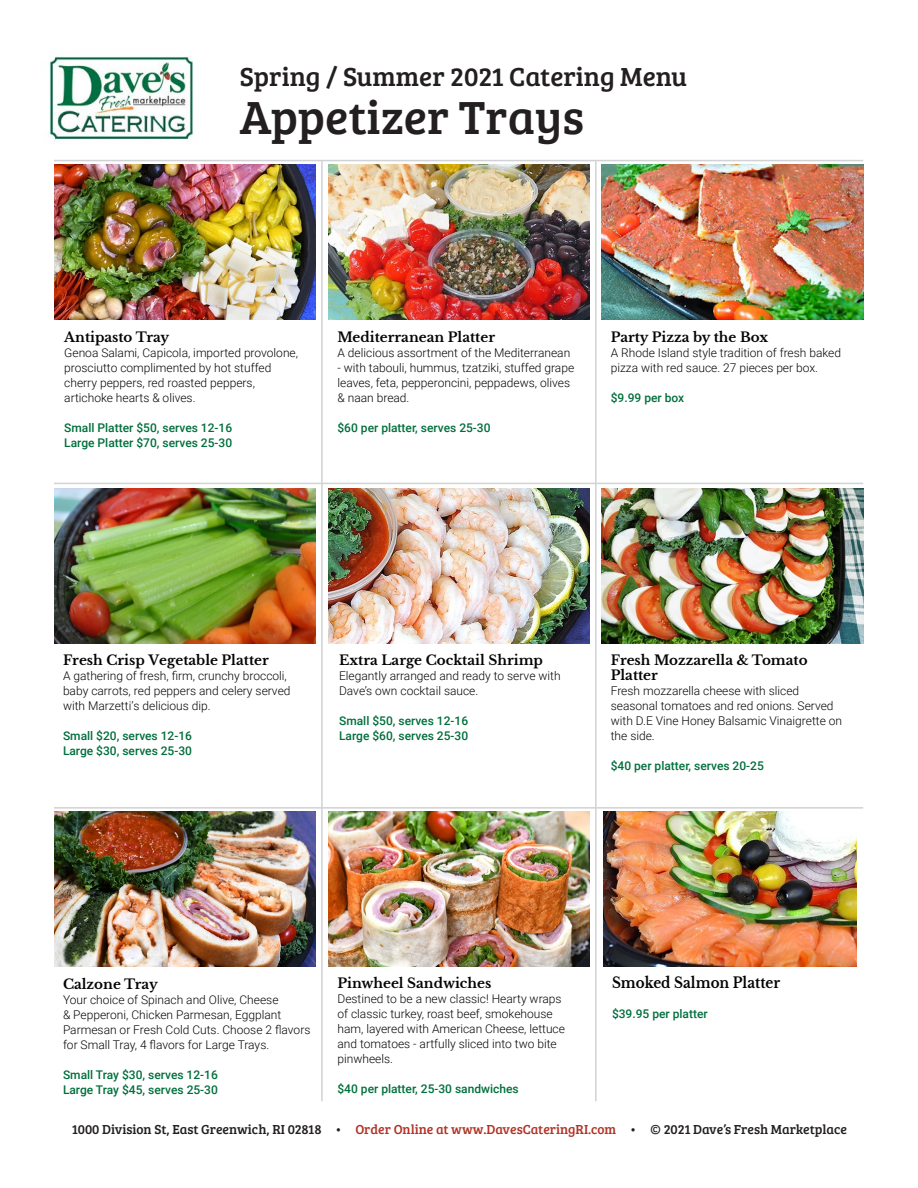
<style>
.page{position:relative;width:918px;height:1188px;background:#fff}
.page>*{position:absolute;margin:0;border:0;box-sizing:border-box;transform-origin:0 0}
.t1{font:48px "Bree Serif";color:#231f20}
.t2{font:27px "Bree Serif";color:#231f20}
.t3{font:700 14.85px "Libre Baskerville";color:#040503;scale:.91 1}
.t4{font:700 13.5px/15px "Libre Baskerville";color:#040503}
.t5{font:13.5px "Bree Serif";color:#231f20}
.t6{font:300 12px/15px "Roboto";color:#040503}
.t7{font:500 12px "Roboto";color:#006f3c}
.s1{color:#b23226}
</style>
<div class="page">
<img style="left:54px;top:812px;width:261px;height:155px">
<img style="left:328px;top:488px;width:262px;height:155px">
<img style="left:602px;top:488px;width:261px;height:155px">
<img style="left:603px;top:812px;width:254px;height:155px">
<img style="left:328px;top:812px;width:262px;height:155px">
<img style="left:54px;top:164px;width:261px;height:156px">
<img style="left:602px;top:164px;width:261px;height:156px">
<img style="left:54px;top:488px;width:261px;height:155px">
<img style="left:328px;top:164px;width:262px;height:156px">
<img style="left:49px;top:51px;width:144px;height:90px">
<hr style="left:54px;top:160px;width:809px;height:1px;background:#d1d2d4">
<hr style="left:54px;top:483px;width:809px;height:1px;background:#d1d2d4">
<hr style="left:54px;top:807px;width:809px;height:2px;background:#d1d2d4">
<hr style="left:321px;top:161px;width:2px;height:940px;background:#d1d2d4">
<hr style="left:595px;top:161px;width:2px;height:940px;background:#d1d2d4">
<p class="t2" style="left:240px;top:57px;width:449px">Spring / Summer 2021 Catering Menu</p>
<p class="t1" style="left:240px;top:82px;width:346px">Appetizer Trays</p>
<p class="t4" style="left:64px;top:329px;width:107px">Antipasto Tray</p>
<p class="t6" style="left:64px;top:344px;width:235px">Genoa Salami, Capicola, imported provolone, prosciutto complimented by hot stuffed cherry peppers, red roasted peppers, artichoke hearts &amp; olives.</p>
<p class="t7" style="left:64px;top:419px;width:169px">Small Platter $50, serves 12-16</p>
<p class="t7" style="left:64px;top:434px;width:169px">Large Platter $70, serves 25-30</p>
<p class="t4" style="left:338px;top:329px;width:159px">Mediterranean Platter</p>
<p class="t6" style="left:338px;top:344px;width:234px">A delicious assortment of the Mediterranean</p>
<p class="t6" style="left:338px;top:359px;width:238px">- with tabouli, hummus, tzatziki, stuffed grape leaves, feta, pepperoncini, peppadews, olives &amp; naan bread.</p>
<p class="t7" style="left:338px;top:419px;width:155px">$60 per platter, serves 25-30</p>
<p class="t4" style="left:611px;top:329px;width:159px">Party Pizza by the Box</p>
<p class="t6" style="left:611px;top:344px;width:232px">A Rhode Island style tradition of fresh baked pizza with red sauce. 27 pieces per box.</p>
<p class="t7" style="left:611px;top:389px;width:75px">$9.99 per box</p>
<p class="t4" style="left:63px;top:653px;width:207px">Fresh Crisp Vegetable Platter</p>
<p class="t6" style="left:63px;top:668px;width:229px">A gathering of fresh, firm, crunchy broccoli, baby carrots, red peppers and celery served with Marzetti’s delicious dip.</p>
<p class="t7" style="left:63px;top:728px;width:131px">Small $20, serves 12-16</p>
<p class="t7" style="left:63px;top:743px;width:131px">Large $30, serves 25-30</p>
<p class="t4" style="left:339px;top:653px;width:205px">Extra Large Cocktail Shrimp</p>
<p class="t6" style="left:339px;top:668px;width:223px">Elegantly arranged and ready to serve with<br>Dave’s own cocktail sauce.</p>
<p class="t7" style="left:339px;top:712px;width:131px">Small $50, serves 12-16</p>
<p class="t7" style="left:339px;top:727px;width:131px">Large $60, serves 25-30</p>
<p class="t4" style="left:611px;top:653px;width:198px">Fresh Mozzarella &amp; Tomato<br>Platter</p>
<p class="t6" style="left:611px;top:683px;width:233px">Fresh mozzarella cheese with sliced seasonal tomatoes and red onions. Served with D.E Vine Honey Balsamic Vinaigrette on the side.</p>
<p class="t7" style="left:611px;top:757px;width:155px">$40 per platter, serves 20-25</p>
<p class="t4" style="left:63px;top:977px;width:96px">Calzone Tray</p>
<p class="t6" style="left:63px;top:992px;width:249px">Your choice of Spinach and Olive, Cheese<br>&amp; Pepperoni, Chicken Parmesan, Eggplant Parmesan or Fresh Cold Cuts. Choose 2 flavors for Small Tray, 4 flavors for Large Trays.</p>
<p class="t7" style="left:63px;top:1066px;width:156px">Small Tray $30, serves 12-16</p>
<p class="t7" style="left:63px;top:1081px;width:156px">Large Tray $45, serves 25-30</p>
<p class="t4" style="left:338px;top:976px;width:155px">Pinwheel Sandwiches</p>
<p class="t6" style="left:338px;top:991px;width:229px">Destined to be a new classic! Hearty wraps of classic turkey, roast beef, smokehouse ham, layered with American Cheese, lettuce and tomatoes - artfully sliced into two bite pinwheels.</p>
<p class="t7" style="left:338px;top:1081px;width:183px">$40 per platter, 25-30 sandwiches</p>
<p class="t3" style="left:612px;top:974px;width:186px">Smoked Salmon Platter</p>
<p class="t7" style="left:612px;top:1006px;width:97px">$39.95 per platter</p>
<p class="t5" style="left:72px;top:1119px;width:777px">1000 Division St, East Greenwich, RI 02818 • <span class="s1">Order Online at www.DavesCateringRI.com</span> • © 2021 Dave’s Fresh Marketplace</p>
</div>
